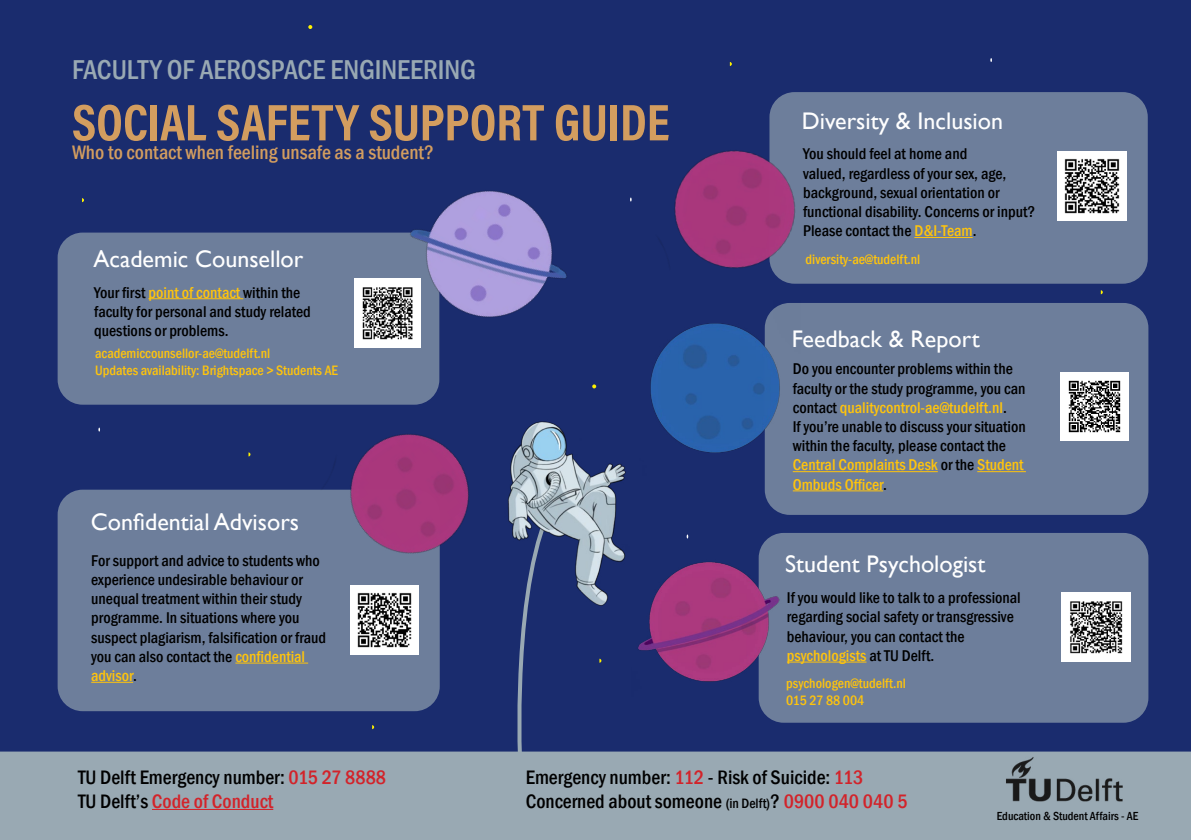
<style>
.page{position:relative;width:1191px;height:840px;background:#fff}
.page>*{position:absolute;margin:0;border:0;box-sizing:border-box;transform-origin:0 0}
.t1{font:52px "Acumin Variable Concept";color:#d39d5f}
.t2{font:500 condensed 28px "Franklin Gothic";color:#99a9b3}
.t3{font:24px "Gill Sans";color:#fff}
.t4{font:500 condensed 20px/24px "Franklin Gothic";color:#000}
.t5{font:500 condensed 20px "Franklin Gothic";color:#d39d5f}
.t6{font:500 condensed 16px/19.2px "Franklin Gothic";color:#000}
.t7{font:500 condensed 14px/16.8px "Franklin Gothic";color:#ffc40c}
.t8{font:500 condensed 12px "Franklin Gothic";color:#000}
.s1{color:#ffc40c}
.s2{color:#d2232a}
.s3{font-size:14px}
</style>
<div class="page">
<div style="left:0;top:0;width:1191px;height:751px;background:#1a2c6e"></div>
<svg style="left:510px;top:668px;width:42px;height:83px"></svg>
<img style="left:478px;top:361px;width:187px;height:307px">
<div style="left:59px;top:233px;width:379px;height:170px;background:#6d7e9b;border-radius:24px"></div>
<div style="left:58px;top:232px;width:381px;height:172px;border:2px solid #99a9b3;border-radius:24px"></div>
<div style="left:59px;top:490px;width:380px;height:219px;background:#6d7e9b;border-radius:24px"></div>
<div style="left:58px;top:489px;width:382px;height:221px;border:2px solid #99a9b3;border-radius:24px"></div>
<div style="left:765px;top:304px;width:382px;height:209px;background:#6d7e9b;border-radius:24px"></div>
<div style="left:764px;top:303px;width:384px;height:211px;border:2px solid #99a9b3;border-radius:24px"></div>
<div style="left:759px;top:533px;width:388px;height:188px;background:#6d7e9b;border-radius:24px"></div>
<div style="left:758px;top:532px;width:390px;height:190px;border:2px solid #99a9b3;border-radius:24px"></div>
<div style="left:770px;top:93px;width:376px;height:189px;background:#6d7e9b;border-radius:24px"></div>
<div style="left:769px;top:92px;width:378px;height:191px;border:2px solid #99a9b3;border-radius:24px"></div>
<div style="left:0;top:751px;width:1191px;height:88px;background:#99a9b3"></div>
<img style="left:1000px;top:749px;width:140px;height:84px">
<img style="left:1061px;top:592px;width:69px;height:68px">
<img style="left:354px;top:278px;width:23px;height:69px">
<img style="left:1057px;top:151px;width:69px;height:69px">
<img style="left:1060px;top:372px;width:68px;height:68px">
<img style="left:350px;top:600px;width:69px;height:54px">
<img style="left:304px;top:388px;width:209px;height:212px">
<img style="left:632px;top:300px;width:169px;height:176px">
<img style="left:631px;top:547px;width:149px;height:149px">
<img style="left:377px;top:151px;width:219px;height:208px">
<img style="left:646px;top:126px;width:176px;height:168px">
<svg style="left:308px;top:25px;width:4px;height:4px"></svg>
<svg style="left:592px;top:384px;width:4px;height:4px"></svg>
<hr style="left:148px;top:298px;width:95px;height:1px;background:#ffc40c">
<hr style="left:152px;top:808px;width:121px;height:1px;background:#d2232a">
<hr style="left:787px;top:661px;width:79px;height:1px;background:#ffc40c">
<hr style="left:235px;top:662px;width:73px;height:1px;background:#ffc40c">
<hr style="left:91px;top:681px;width:42px;height:1px;background:#ffc40c">
<hr style="left:914px;top:237px;width:58px;height:1px;background:#ffc40c">
<hr style="left:792px;top:471px;width:145px;height:1px;background:#ffc40c">
<hr style="left:977px;top:471px;width:49px;height:1px;background:#ffc40c">
<hr style="left:792px;top:490px;width:91px;height:1px;background:#ffc40c">
<h2 class="t2" style="left:72px;top:51px;width:405px">FACULTY OF AEROSPACE ENGINEERING</h2>
<h1 class="t1" style="left:72px;top:86px;width:599px">SOCIAL SAFETY SUPPORT GUIDE</h1>
<p class="t5" style="left:72px;top:139px;width:363px">Who to contact when feeling unsafe as a student?</p>
<h3 class="t3" style="left:94px;top:245px;width:211px">Academic Counsellor</h3>
<p class="t6" style="left:94px;top:282px;width:218px">Your first <span class="s1">point of contact</span> within the faculty for personal and study related questions or problems.</p>
<p class="t7" style="left:95px;top:345px;width:244px">academiccounsellor-ae@tudelft.nl<br>Updates availability: Brightspace &gt; Students AE</p>
<h3 class="t3" style="left:91px;top:508px;width:210px">Confidential Advisors</h3>
<p class="t6" style="left:91px;top:550px;width:236px">For support and advice to students who experience undesirable behaviour or unequal treatment within their study programme. In situations where you suspect plagiarism, falsification or fraud you can also contact the <span class="s1">confidential advisor</span>.</p>
<h3 class="t3" style="left:802px;top:107px;width:203px">Diversity &amp; Inclusion</h3>
<p class="t6" style="left:803px;top:144px;width:234px">You should feel at home and<br>valued, regardless of your sex, age, background, sexual orientation or functional disability. Concerns or input?<br>Please contact the <span class="s1">D&amp;I-Team</span>.</p>
<p class="t7" style="left:805px;top:251px;width:116px">diversity-ae@tudelft.nl</p>
<h3 class="t3" style="left:791px;top:324px;width:189px">Feedback &amp; Report</h3>
<p class="t6" style="left:792px;top:359px;width:235px">Do you encounter problems within the faculty or the study programme, you can contact <span class="s1">qualitycontrol-ae@tudelft.nl</span>.<br>If you’re unable to discuss your situation within the faculty, please contact the <span class="s1">Central Complaints Desk</span> or the <span class="s1">Student Ombuds Officer</span>.</p>
<h3 class="t3" style="left:785px;top:549px;width:202px">Student Psychologist</h3>
<p class="t6" style="left:787px;top:587px;width:235px">If you would like to talk to a professional regarding social safety or transgressive behaviour, you can contact the <span class="s1">psychologists</span> at TU Delft.</p>
<p class="t7" style="left:786px;top:674px;width:121px">psychologen@tudelft.nl<br>015 27 88 004</p>
<p class="t4" style="left:78px;top:764px;width:310px">TU Delft Emergency number: <span class="s2">015 27 8888<br></span>TU Delft’s <span class="s2">Code of Conduct</span></p>
<p class="t4" style="left:526px;top:764px;width:383px">Emergency number: <span class="s2">112</span> - Risk of Suicide: <span class="s2">113<br></span>Concerned about someone <span class="s3">(in Delft)</span>? <span class="s2">0900 040 040 5</span></p>
<p class="t8" style="left:996px;top:807px;width:143px">Education &amp; Student Affairs - AE</p>
</div>
